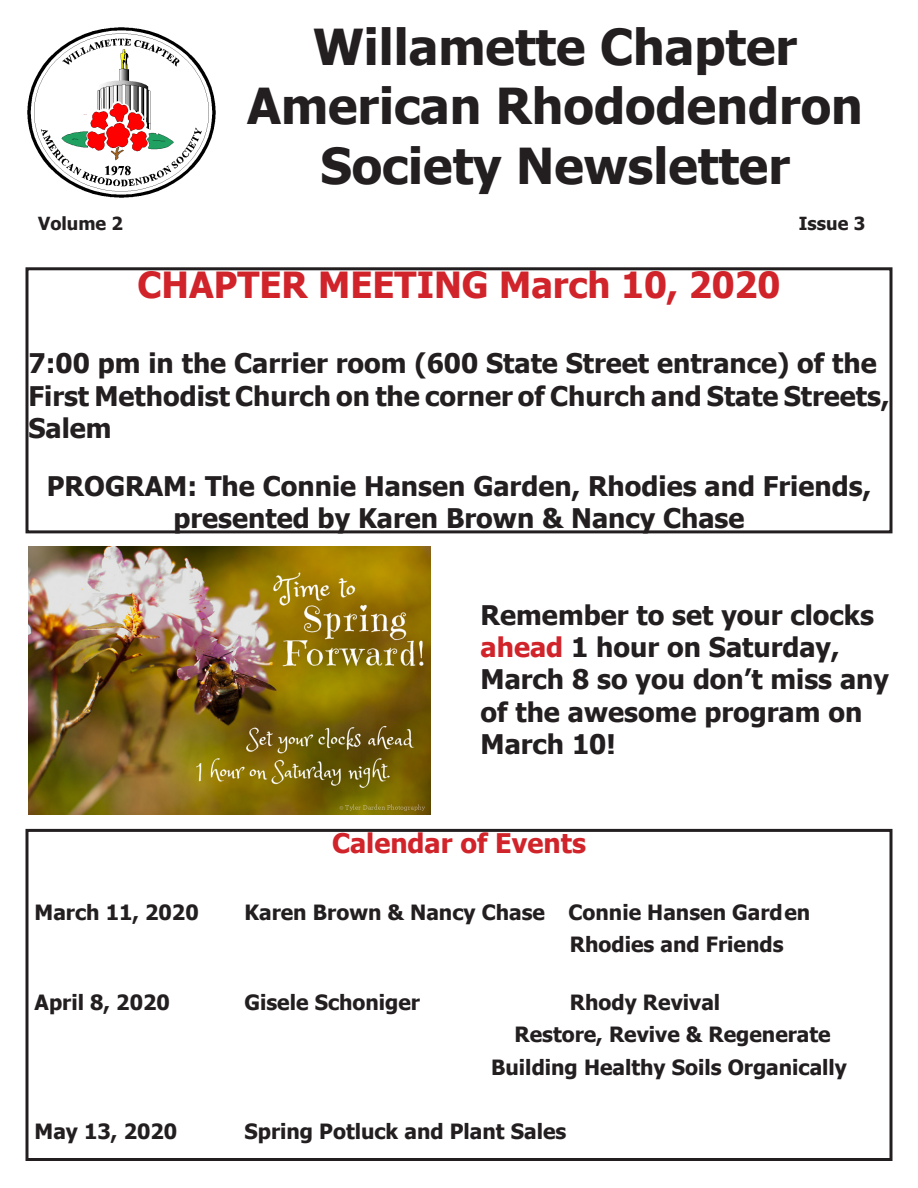
<style>
.page{position:relative;width:918px;height:1188px;background:#fff}
.page>*{position:absolute;margin:0;border:0;box-sizing:border-box;transform-origin:0 0}
.t1{font:700 49.5px/59.4px "Tahoma";color:#231f20;text-align:center}
.t2{font:700 36px "Tahoma";color:#d1232a}
.t3{font:700 27px/32.4px "Tahoma";color:#231f20}
.t4{font:700 27px "Tahoma";color:#d1232a}
.t5{font:700 21px/32.4px "Tahoma";color:#231f20;text-align:center}
.t6{font:700 18px "Tahoma";color:#231f20}
.s1{color:#d1232a}
</style>
<div class="page">
<img style="left:27px;top:27px;width:189px;height:171px">
<div style="left:26px;top:267px;width:866px;height:266px;border:3px solid #231f20"></div>
<div style="left:26px;top:829px;width:866px;height:332px;border:3px solid #231f20"></div>
<img style="left:29px;top:547px;width:401px;height:268px">
<p class="t1" style="left:313px;top:19px;width:486px">Willamette Chapter</p>
<p class="t1" style="left:247px;top:79px;width:617px">American Rhododendron<br>Society Newsletter</p>
<p class="t6" style="left:38px;top:211px;width:86px">Volume 2</p>
<p class="t6" style="left:799px;top:211px;width:68px">Issue 3</p>
<p class="t2" style="left:138px;top:259px;width:644px">CHAPTER MEETING March 10, 2020</p>
<p class="t3" style="left:28px;top:349px;width:850px">7:00 pm in the Carrier room (600 State Street entrance) of the</p>
<p class="t3" style="left:28px;top:381px;width:863px">First Methodist Church on the corner of Church and State Streets,<br>Salem</p>
<p class="t3" style="left:47px;top:471px;width:826px;text-align:center">PROGRAM: The Connie Hansen Garden, Rhodies and Friends, presented by Karen Brown &amp; Nancy Chase</p>
<p class="t3" style="left:481px;top:600px;width:410px">Remember to set your clocks <span class="s1">ahead</span> 1 hour on Saturday,<br>March 8 so you don’t miss any of the awesome program on<br>March 10!</p>
<p class="t4" style="left:332px;top:824px;width:256px">Calendar of Events</p>
<p class="t5" style="left:35px;top:897px;width:166px">March 11, 2020</p>
<p class="t5" style="left:245px;top:897px;width:567px">Karen Brown &amp; Nancy Chase Connie Hansen Garden</p>
<p class="t5" style="left:570px;top:929px;width:215px">Rhodies and Friends</p>
<p class="t5" style="left:35px;top:987px;width:137px">April 8, 2020</p>
<p class="t5" style="left:245px;top:987px;width:177px">Gisele Schoniger</p>
<p class="t5" style="left:570px;top:987px;width:152px">Rhody Revival</p>
<p class="t5" style="left:491px;top:1019px;width:357px">Restore, Revive &amp; Regenerate<br>Building Healthy Soils Organically</p>
<p class="t5" style="left:35px;top:1116px;width:144px">May 13, 2020</p>
<p class="t5" style="left:245px;top:1116px;width:323px">Spring Potluck and Plant Sales</p>
</div>
